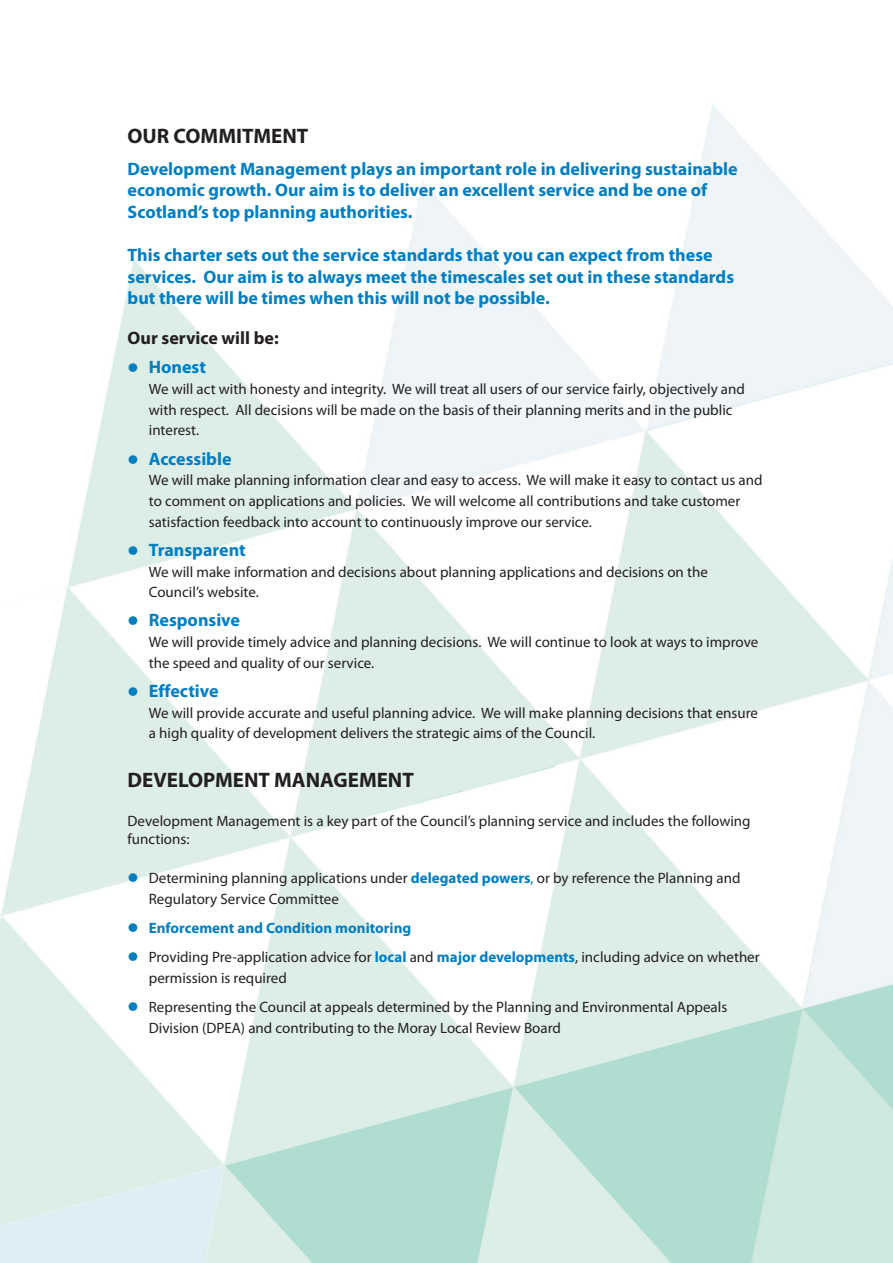
<style>
.page{position:relative;width:893px;height:1263px;background:#fff}
.page>*{position:absolute;margin:0;border:0;box-sizing:border-box;transform-origin:0 0}
.t1{font:700 21px "Myriad Pro";color:#231f20}
.t2{font:700 18px/21.6px "Myriad Pro";color:#007ec2}
.t3{font:700 18px "Myriad Pro";color:#231f20}
.t4{font:15px/20.7px "Myriad Pro";color:#231f20}
.t5{font:700 15px "Myriad Pro";color:#007ec2}
.s1{color:#007ec2}
.s2{font-weight:700;color:#007ec2}
</style>
<div class="page">
<img style="left:0;top:104px;width:893px;height:1159px">
<h1 class="t1" style="left:128px;top:128px;width:182px">OUR COMMITMENT</h1>
<p class="t2" style="left:128px;top:159px;width:611px">Development Management plays an important role in delivering sustainable economic growth. Our aim is to deliver an excellent service and be one of<br>Scotland’s top planning authorities.</p>
<p class="t2" style="left:128px;top:246px;width:608px">This charter sets out the service standards that you can expect from these services. Our aim is to always meet the timescales set out in these standards but there will be times when this will not be possible.</p>
<p class="t3" style="left:128px;top:331px;width:153px">Our service will be:</p>
<p class="t2" style="left:128px;top:358px;width:80px">● Honest</p>
<p class="t4" style="left:149px;top:380px;width:598px">We will act with honesty and integrity. We will treat all users of our service fairly, objectively and with respect. All decisions will be made on the basis of their planning merits and in the public interest.</p>
<p class="t2" style="left:128px;top:449px;width:105px">● Accessible</p>
<p class="t4" style="left:149px;top:471px;width:615px">We will make planning information clear and easy to access. We will make it easy to contact us and to comment on applications and policies. We will welcome all contributions and take customer satisfaction feedback into account to continuously improve our service.</p>
<p class="t2" style="left:128px;top:540px;width:120px">● Transparent</p>
<p class="t4" style="left:149px;top:562px;width:561px">We will make information and decisions about planning applications and decisions on the<br>Council’s website.</p>
<p class="t2" style="left:128px;top:611px;width:114px">● Responsive</p>
<p class="t4" style="left:149px;top:633px;width:611px">We will provide timely advice and planning decisions. We will continue to look at ways to improve the speed and quality of our service.</p>
<p class="t2" style="left:128px;top:682px;width:93px">● Effective</p>
<p class="t4" style="left:149px;top:703px;width:611px">We will provide accurate and useful planning advice. We will make planning decisions that ensure a high quality of development delivers the strategic aims of the Council.</p>
<h1 class="t1" style="left:128px;top:772px;width:288px">DEVELOPMENT MANAGEMENT</h1>
<p class="t4" style="left:128px;top:813px;width:624px;line-height:18px">Development Management is a key part of the Council’s planning service and includes the following functions:</p>
<p class="t4" style="left:149px;top:869px;width:593px;text-indent:-21px"><span class="s1">●</span> Determining planning applications under <span class="s2">delegated powers</span><span class="s1">,</span> or by reference the Planning and<br>Regulatory Service Committee</p>
<p class="t5" style="left:128px;top:922px;width:285px">● Enforcement and Condition monitoring</p>
<p class="t4" style="left:149px;top:948px;width:612px;text-indent:-21px"><span class="s1">●</span> Providing Pre-application advice for <span class="s2">local</span> and <span class="s2">major developments</span>, including advice on whether permission is required</p>
<p class="t4" style="left:149px;top:998px;width:580px;text-indent:-21px"><span class="s1">●</span> Representing the Council at appeals determined by the Planning and Environmental Appeals<br>Division (DPEA) and contributing to the Moray Local Review Board</p>
</div>
